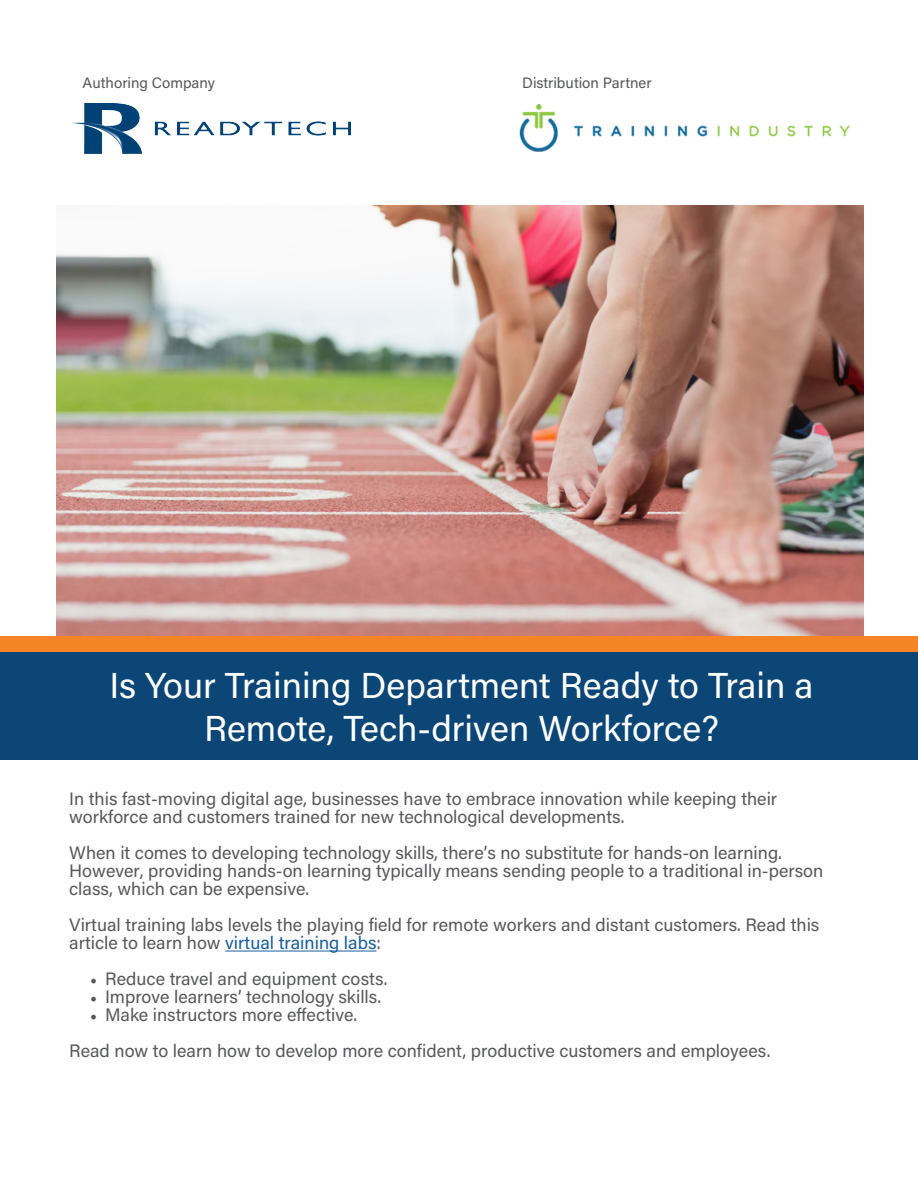
<style>
.page{position:relative;width:918px;height:1188px;background:#fff}
.page>*{position:absolute;margin:0;border:0;box-sizing:border-box;transform-origin:0 0}
.t1{font:36px "Acumin Pro";color:#fff}
.t2{font:18px/18px "Acumin Pro";color:#57585a}
.t3{font:15px "Acumin Pro";color:#57585a}
.s1{color:#175d9e}
.s2{font-family:"Minion Pro"}
</style>
<div class="page">
<img style="left:56px;top:205px;width:808px;height:430px">
<div style="left:0;top:652px;width:918px;height:108px;background:#0c4676"></div>
<img style="left:72px;top:104px;width:278px;height:49px">
<div style="left:0;top:636px;width:918px;height:16px;background:#f58427"></div>
<hr style="left:225px;top:951px;width:152px;height:1px;background:#175d9e">
<img style="left:519px;top:104px;width:331px;height:48px">
<p class="t3" style="left:83px;top:73px;width:134px">Authoring Company</p>
<p class="t3" style="left:522px;top:73px;width:131px">Distribution Partner</p>
<p class="t1" style="left:109px;top:660px;width:706px">Is Your Training Department Ready to Train a</p>
<p class="t1" style="left:204px;top:703px;width:517px">Remote, Tech-driven Workforce?</p>
<p class="t2" style="left:69px;top:789px;width:710px">In this fast-moving digital age, businesses have to embrace innovation while keeping their workforce and customers trained for new technological developments.</p>
<p class="t2" style="left:69px;top:843px;width:756px">When it comes to developing technology skills, there’s no substitute for hands-on learning.<br>However, providing hands-on learning typically means sending people to a traditional in-person class, which can be expensive.</p>
<p class="t2" style="left:69px;top:915px;width:752px">Virtual training labs levels the playing field for remote workers and distant customers. Read this article to learn how <span class="s1">virtual training labs</span>:</p>
<p class="t2" style="left:90px;top:969px;width:299px"><span class="s2">•</span> Reduce travel and equipment costs.</p>
<p class="t2" style="left:90px;top:987px;width:293px"><span class="s2">•</span> Improve learners’ technology skills.</p>
<p class="t2" style="left:90px;top:1005px;width:269px"><span class="s2">•</span> Make instructors more effective.</p>
<p class="t2" style="left:69px;top:1041px;width:703px">Read now to learn how to develop more confident, productive customers and employees.</p>
</div>
